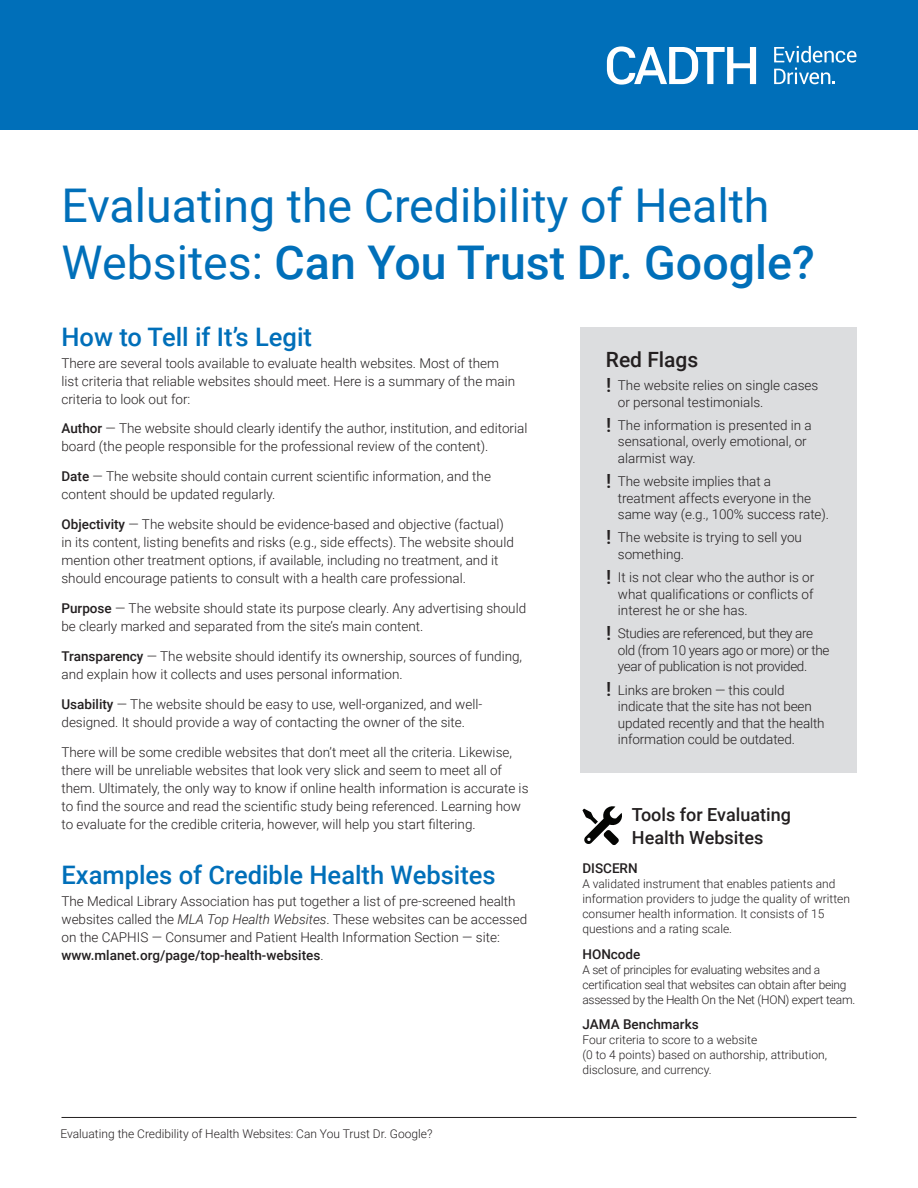
<style>
.page{position:relative;width:918px;height:1188px;background:#fff}
.page>*{position:absolute;margin:0;border:0;box-sizing:border-box;transform-origin:0 0}
.t1{font:46.5px/57px "Roboto";color:#006fb9}
.t2{font:500 25.5px "Roboto";color:#006fb9}
.t3{font:500 21px "Roboto";color:#231f20}
.t4{font:500 18px/22.5px "Roboto";color:#231f20}
.t5{font:300 13.5px/18px "Roboto";color:#231f20}
.t6{font:300 13.5px/16.5px "Roboto";letter-spacing:-.025em;color:#231f20}
.t7{font:500 13.5px "Roboto";color:#231f20}
.t8{font:300 12px/15px "Roboto";color:#231f20}
.t9{font:300 12px/15px "Roboto";letter-spacing:-.02em;color:#231f20}
.s1{font-weight:500}
.s2{font-style:italic}
.s3{font-weight:500;font-size:19.5px}
</style>
<div class="page">
<div style="left:580px;top:327px;width:276px;height:445px;background:#dcdddf"></div>
<div style="left:0;top:0;width:918px;height:130px;background:#006fb9"></div>
<svg style="left:607px;top:46px;width:149px;height:39px"></svg>
<svg style="left:774px;top:46px;width:82px;height:38px"></svg>
<hr style="left:62px;top:1117px;width:794px;height:1px;background:#231f20">
<svg style="left:582px;top:806px;width:40px;height:39px"></svg>
<h1 class="t1" style="left:62px;top:176px;width:755px">Evaluating the Credibility of Health<br>Websites: <span class="s1">Can You Trust Dr. Google?</span></h1>
<h2 class="t2" style="left:62px;top:319px;width:252px">How to Tell if It’s Legit</h2>
<p class="t5" style="left:62px;top:354px;width:455px">There are several tools available to evaluate health websites. Most of them list criteria that reliable websites should meet. Here is a summary of the main criteria to look out for:</p>
<p class="t5" style="left:62px;top:419px;width:467px"><span class="s1">Author</span> — The website should clearly identify the author, institution, and editorial board (the people responsible for the professional review of the content).</p>
<p class="t5" style="left:62px;top:467px;width:431px"><span class="s1">Date</span> — The website should contain current scientific information, and the content should be updated regularly.</p>
<p class="t5" style="left:62px;top:515px;width:454px"><span class="s1">Objectivity</span> — The website should be evidence-based and objective (factual) in its content, listing benefits and risks (e.g., side effects). The website should mention other treatment options, if available, including no treatment, and it should encourage patients to consult with a health care professional.</p>
<p class="t5" style="left:62px;top:599px;width:466px"><span class="s1">Purpose</span> — The website should state its purpose clearly. Any advertising should be clearly marked and separated from the site’s main content.</p>
<p class="t5" style="left:62px;top:647px;width:462px"><span class="s1">Transparency</span> — The website should identify its ownership, sources of funding, and explain how it collects and uses personal information.</p>
<p class="t5" style="left:62px;top:695px;width:422px"><span class="s1">Usability</span> — The website should be easy to use, well-organized, and well&shy;designed. It should provide a way of contacting the owner of the site.</p>
<p class="t5" style="left:62px;top:743px;width:469px">There will be some credible websites that don’t meet all the criteria. Likewise, there will be unreliable websites that look very slick and seem to meet all of them. Ultimately, the only way to know if online health information is accurate is to find the source and read the scientific study being referenced. Learning how to evaluate for the credible criteria, however, will help you start filtering.</p>
<h2 class="t2" style="left:62px;top:857px;width:436px">Examples of Credible Health Websites</h2>
<p class="t5" style="left:62px;top:892px;width:467px">The Medical Library Association has put together a list of pre-screened health websites called the <span class="s2">MLA Top Health Websites</span>. These websites can be accessed on the CAPHIS — Consumer and Patient Health Information Section — site: <span class="s1">www.mlanet.org/page/top-health-websites</span>.</p>
<h3 class="t3" style="left:606px;top:345px;width:94px">Red Flags</h3>
<p class="t5" style="left:618px;top:376px;width:202px;line-height:16.5px;text-indent:-12px"><span class="s3">!</span> The website relies on single cases or personal testimonials.</p>
<p class="t5" style="left:618px;top:416px;width:195px;line-height:16.5px;text-indent:-12px"><span class="s3">!</span> The information is presented in a sensational, overly emotional, or alarmist way.</p>
<p class="t5" style="left:618px;top:472px;width:213px;line-height:16.5px;text-indent:-12px"><span class="s3">!</span> The website implies that a treatment affects everyone in the same way (e.g., 100% success rate).</p>
<p class="t5" style="left:618px;top:529px;width:186px;line-height:16.5px;text-indent:-12px"><span class="s3">!</span> The website is trying to sell you something.</p>
<p class="t5" style="left:618px;top:568px;width:198px;line-height:16.5px;text-align:justify;text-indent:-12px"><span class="s3">!</span> It is not clear who the author is or what qualifications or conflicts of interest he or she has.</p>
<p class="t6" style="left:618px;top:625px;width:213px;text-indent:-12px"><span class="s3">!</span> Studies are referenced, but they are old (from 10 years ago or more) or the year of publication is not provided.</p>
<p class="t5" style="left:618px;top:681px;width:208px;line-height:16.5px;text-indent:-12px"><span class="s3">!</span> Links are broken — this could indicate that the site has not been updated recently and that the health information could be outdated.</p>
<h3 class="t4" style="left:632px;top:803px;width:160px">Tools for Evaluating<br>Health Websites</h3>
<p class="t7" style="left:582px;top:859px;width:57px">DISCERN</p>
<p class="t8" style="left:582px;top:876px;width:269px">A validated instrument that enables patients and information providers to judge the quality of written consumer health information. It consists of 15 questions and a rating scale.</p>
<p class="t7" style="left:582px;top:944px;width:60px">HONcode</p>
<p class="t9" style="left:582px;top:961px;width:274px">A set of principles for evaluating websites and a certification seal that websites can obtain after being assessed by the Health On the Net (HON) expert team.</p>
<p class="t7" style="left:582px;top:1015px;width:118px">JAMA Benchmarks</p>
<p class="t8" style="left:582px;top:1032px;width:246px">Four criteria to score to a website<br>(0 to 4 points) based on authorship, attribution, disclosure, and currency.</p>
<p class="t8" style="left:60px;top:1126px;width:374px">Evaluating the Credibility of Health Websites: Can You Trust Dr. Google?</p>
</div>
